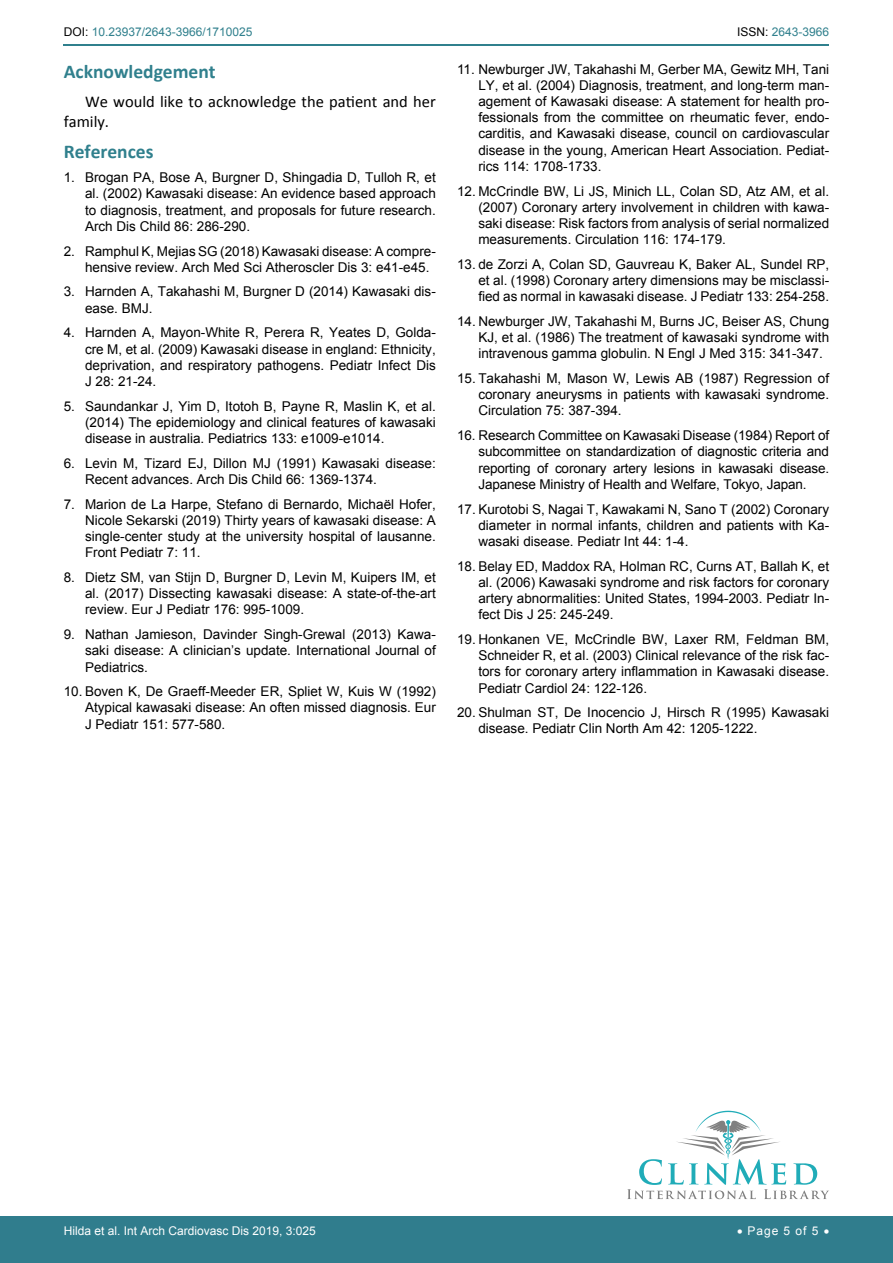
<style>
.page{position:relative;width:893px;height:1263px;background:#fff}
.page>*{position:absolute;margin:0;border:0;box-sizing:border-box;transform-origin:0 0}
.t1{font:700 19.5px "Calibri";color:#30808d}
.t2{font:16.5px/19.8px "Calibri";color:#000}
.t3{font:13.5px/16.2px "Arial";color:#000;text-align:justify}
.t4{font:12px "Arial";color:#fff}
.t5{font:12px "Arial";color:#30808d}
.s1{color:#000}
</style>
<div class="page">
<hr style="left:64px;top:44px;width:765px;height:2px;background:#30808d">
<div style="left:0;top:1217px;width:893px;height:46px;background:#307d8d"></div>
<svg style="left:627px;top:1111px;width:202px;height:88px"></svg>
<p class="t5" style="left:64px;top:24px;width:190px"><span class="s1">DOI:</span> 10.23937/2643-3966/1710025</p>
<p class="t5" style="left:737px;top:24px;width:94px"><span class="s1">ISSN:</span> 2643-3966</p>
<h1 class="t1" style="left:64px;top:59px;width:153px">Acknowledgement</h1>
<p class="t2" style="left:64px;top:91px;width:374px;text-indent:21px">We would like to acknowledge the patient and her family.</p>
<h1 class="t1" style="left:64px;top:139px;width:91px">References</h1>
<p class="t3" style="left:85px;top:170px;width:352px;text-indent:-21px">1. Brogan PA, Bose A, Burgner D, Shingadia D, Tulloh R, et al. (2002) Kawasaki disease: An evidence based approach to diagnosis, treatment, and proposals for future research.<br>Arch Dis Child 86: 286-290.</p>
<p class="t3" style="left:85px;top:243px;width:352px;text-indent:-21px">2. Ramphul K, Mejias SG (2018) Kawasaki disease: A compre&shy;hensive review. Arch Med Sci Atheroscler Dis 3: e41-e45.</p>
<p class="t3" style="left:85px;top:284px;width:352px;text-indent:-21px">3. Harnden A, Takahashi M, Burgner D (2014) Kawasaki dis&shy;ease. BMJ.</p>
<p class="t3" style="left:85px;top:325px;width:352px;text-indent:-21px">4. Harnden A, Mayon-White R, Perera R, Yeates D, Golda&shy;cre M, et al. (2009) Kawasaki disease in england: Ethnicity, deprivation, and respiratory pathogens. Pediatr Infect Dis J 28: 21-24.</p>
<p class="t3" style="left:85px;top:398px;width:352px;text-indent:-21px">5. Saundankar J, Yim D, Itotoh B, Payne R, Maslin K, et al. (2014) The epidemiology and clinical features of kawasaki disease in australia. Pediatrics 133: e1009-e1014.</p>
<p class="t3" style="left:85px;top:455px;width:352px;text-indent:-21px">6. Levin M, Tizard EJ, Dillon MJ (1991) Kawasaki disease:<br>Recent advances. Arch Dis Child 66: 1369-1374.</p>
<p class="t3" style="left:85px;top:496px;width:352px;text-indent:-21px">7. Marion de La Harpe, Stefano di Bernardo, Michaël Hofer, Nicole Sekarski (2019) Thirty years of kawasaki disease: A single-center study at the university hospital of lausanne.<br>Front Pediatr 7: 11.</p>
<p class="t3" style="left:85px;top:569px;width:352px;text-indent:-21px">8. Dietz SM, van Stijn D, Burgner D, Levin M, Kuipers IM, et al. (2017) Dissecting kawasaki disease: A state-of-the-art review. Eur J Pediatr 176: 995-1009.</p>
<p class="t3" style="left:85px;top:626px;width:352px;text-indent:-21px">9. Nathan Jamieson, Davinder Singh-Grewal (2013) Kawa&shy;saki disease: A clinician’s update. International Journal of Pediatrics.</p>
<p class="t3" style="left:85px;top:683px;width:352px;text-indent:-21px">10. Boven K, De Graeff-Meeder ER, Spliet W, Kuis W (1992)<br>Atypical kawasaki disease: An often missed diagnosis. Eur J Pediatr 151: 577-580.</p>
<p class="t3" style="left:478px;top:61px;width:352px;text-indent:-21px">11. Newburger JW, Takahashi M, Gerber MA, Gewitz MH, Tani LY, et al. (2004) Diagnosis, treatment, and long-term man&shy;agement of Kawasaki disease: A statement for health pro&shy;fessionals from the committee on rheumatic fever, endo&shy;carditis, and Kawasaki disease, council on cardiovascular disease in the young, American Heart Association. Pediat&shy;rics 114: 1708-1733.</p>
<p class="t3" style="left:478px;top:183px;width:352px;text-indent:-21px">12. McCrindle BW, Li JS, Minich LL, Colan SD, Atz AM, et al. (2007) Coronary artery involvement in children with kawa&shy;saki disease: Risk factors from analysis of serial normalized measurements. Circulation 116: 174-179.</p>
<p class="t3" style="left:478px;top:256px;width:352px;text-indent:-21px">13. de Zorzi A, Colan SD, Gauvreau K, Baker AL, Sundel RP, et al. (1998) Coronary artery dimensions may be misclassi&shy;fied as normal in kawasaki disease. J Pediatr 133: 254-258.</p>
<p class="t3" style="left:478px;top:313px;width:352px;text-indent:-21px">14. Newburger JW, Takahashi M, Burns JC, Beiser AS, Chung KJ, et al. (1986) The treatment of kawasaki syndrome with intravenous gamma globulin. N Engl J Med 315: 341-347.</p>
<p class="t3" style="left:478px;top:370px;width:352px;text-indent:-21px">15. Takahashi M, Mason W, Lewis AB (1987) Regression of coronary aneurysms in patients with kawasaki syndrome.<br>Circulation 75: 387-394.</p>
<p class="t3" style="left:478px;top:427px;width:352px;text-indent:-21px">16. Research Committee on Kawasaki Disease (1984) Report of subcommittee on standardization of diagnostic criteria and reporting of coronary artery lesions in kawasaki disease.<br>Japanese Ministry of Health and Welfare, Tokyo, Japan.</p>
<p class="t3" style="left:478px;top:501px;width:352px;text-indent:-21px">17. Kurotobi S, Nagai T, Kawakami N, Sano T (2002) Coronary diameter in normal infants, children and patients with Ka&shy;wasaki disease. Pediatr Int 44: 1-4.</p>
<p class="t3" style="left:478px;top:558px;width:352px;text-indent:-21px">18. Belay ED, Maddox RA, Holman RC, Curns AT, Ballah K, et al. (2006) Kawasaki syndrome and risk factors for coronary artery abnormalities: United States, 1994-2003. Pediatr In&shy;fect Dis J 25: 245-249.</p>
<p class="t3" style="left:478px;top:631px;width:352px;text-indent:-21px">19. Honkanen VE, McCrindle BW, Laxer RM, Feldman BM, Schneider R, et al. (2003) Clinical relevance of the risk fac&shy;tors for coronary artery inflammation in Kawasaki disease.<br>Pediatr Cardiol 24: 122-126.</p>
<p class="t3" style="left:478px;top:704px;width:352px;text-indent:-21px">20. Shulman ST, De Inocencio J, Hirsch R (1995) Kawasaki disease. Pediatr Clin North Am 42: 1205-1222.</p>
<p class="t4" style="left:64px;top:1223px;width:254px">Hilda et al. Int Arch Cardiovasc Dis 2019, 3:025</p>
<p class="t4" style="left:737px;top:1223px;width:94px">• Page 5 of 5 •</p>
</div>
